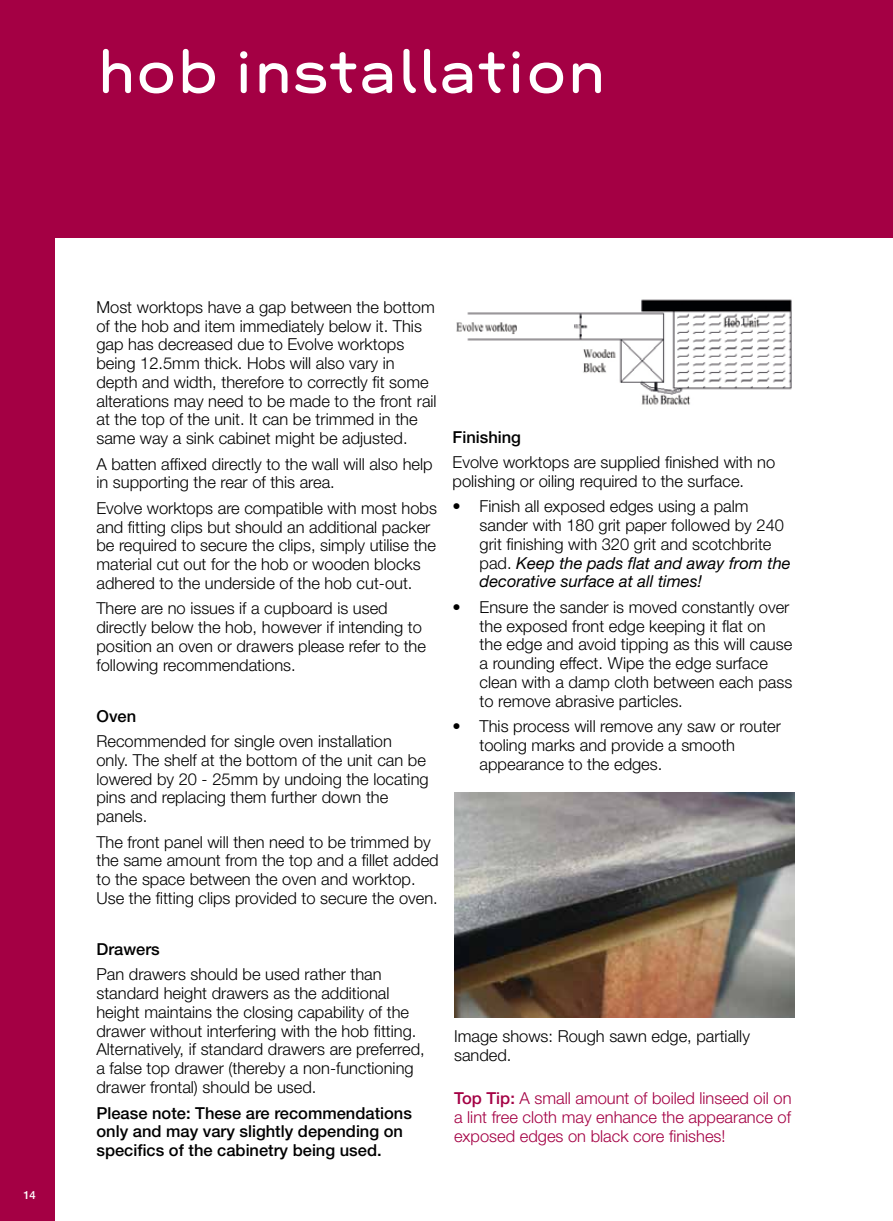
<style>
.page{position:relative;width:893px;height:1221px;background:#fff}
.page>*{position:absolute;margin:0;border:0;box-sizing:border-box;transform-origin:0 0}
.t1{font:54px "Grover";letter-spacing:-.02em;color:#fff}
.t2{font:300 16.5px/18.8px "Helvetica Neue LT Std";color:#000}
.t3{font:500 16.5px/18.8px "Helvetica Neue LT Std";color:#000}
.t4{font:300 16.5px/18.8px "Helvetica Neue LT Std";color:#a40044;text-align:justify}
.t5{font:500 11.25px "Helvetica Neue LT Std";color:#fff}
.s1{font-weight:400;font-style:italic}
.s2{font-weight:500}
</style>
<div class="page">
<div style="left:0;top:0;width:893px;height:1220px;background:#a40044"></div>
<div style="left:55px;top:238px;width:838px;height:982px;background:#fff"></div>
<img style="left:456px;top:299px;width:336px;height:106px">
<img style="left:454px;top:792px;width:341px;height:225px">
<h1 class="t1" style="left:96px;top:35px;width:511px">hob installation</h1>
<p class="t5" style="left:23px;top:1188px;width:14px">14</p>
<p class="t2" style="left:96px;top:297px;width:342px">Most worktops have a gap between the bottom of the hob and item immediately below it. This gap has decreased due to Evolve worktops being 12.5mm thick. Hobs will also vary in depth and width, therefore to correctly fit some alterations may need to be made to the front rail at the top of the unit. It can be trimmed in the same way a sink cabinet might be adjusted.</p>
<p class="t2" style="left:96px;top:454px;width:338px">A batten affixed directly to the wall will also help in supporting the rear of this area.</p>
<p class="t2" style="left:96px;top:498px;width:342px">Evolve worktops are compatible with most hobs and fitting clips but should an additional packer be required to secure the clips, simply utilise the material cut out for the hob or wooden blocks adhered to the underside of the hob cut-out.</p>
<p class="t2" style="left:96px;top:598px;width:331px">There are no issues if a cupboard is used directly below the hob, however if intending to position an oven or drawers please refer to the following recommendations.</p>
<p class="t3" style="left:96px;top:706px;width:41px">Oven</p>
<p class="t2" style="left:96px;top:731px;width:334px">Recommended for single oven installation<br>only. The shelf at the bottom of the unit can be lowered by 20 - 25mm by undoing the locating pins and replacing them further down the panels.</p>
<p class="t2" style="left:96px;top:832px;width:344px">The front panel will then need to be trimmed by the same amount from the top and a fillet added to the space between the oven and worktop.<br>Use the fitting clips provided to secure the oven.</p>
<p class="t3" style="left:96px;top:939px;width:65px">Drawers</p>
<p class="t2" style="left:96px;top:964px;width:330px">Pan drawers should be used rather than standard height drawers as the additional height maintains the closing capability of the drawer without interfering with the hob fitting.<br>Alternatively, if standard drawers are preferred, a false top drawer (thereby a non-functioning drawer frontal) should be used.</p>
<p class="t3" style="left:96px;top:1102px;width:317px">Please note: These are recommendations only and may vary slightly depending on specifics of the cabinetry being used.</p>
<p class="t3" style="left:453px;top:427px;width:70px">Finishing</p>
<p class="t2" style="left:453px;top:452px;width:324px">Evolve worktops are supplied finished with no polishing or oiling required to the surface.</p>
<p class="t2" style="left:480px;top:496px;width:313px;text-indent:-27px">• Finish all exposed edges using a palm sander with 180 grit paper followed by 240 grit finishing with 320 grit and scotchbrite pad. <span class="s1">Keep the pads flat and away from the decorative surface at all times!</span></p>
<p class="t2" style="left:480px;top:597px;width:314px;text-indent:-27px">• Ensure the sander is moved constantly over the exposed front edge keeping it flat on<br>the edge and avoid tipping as this will cause a rounding effect. Wipe the edge surface clean with a damp cloth between each pass to remove abrasive particles.</p>
<p class="t2" style="left:480px;top:716px;width:303px;text-indent:-27px">• This process will remove any saw or router tooling marks and provide a smooth appearance to the edges.</p>
<p class="t2" style="left:454px;top:1026px;width:297px">Image shows: Rough sawn edge, partially sanded.</p>
<p class="t4" style="left:454px;top:1088px;width:339px"><span class="s2">Top Tip:</span> A small amount of boiled linseed oil on a lint free cloth may enhance the appearance of exposed edges on black core finishes!</p>
</div>
